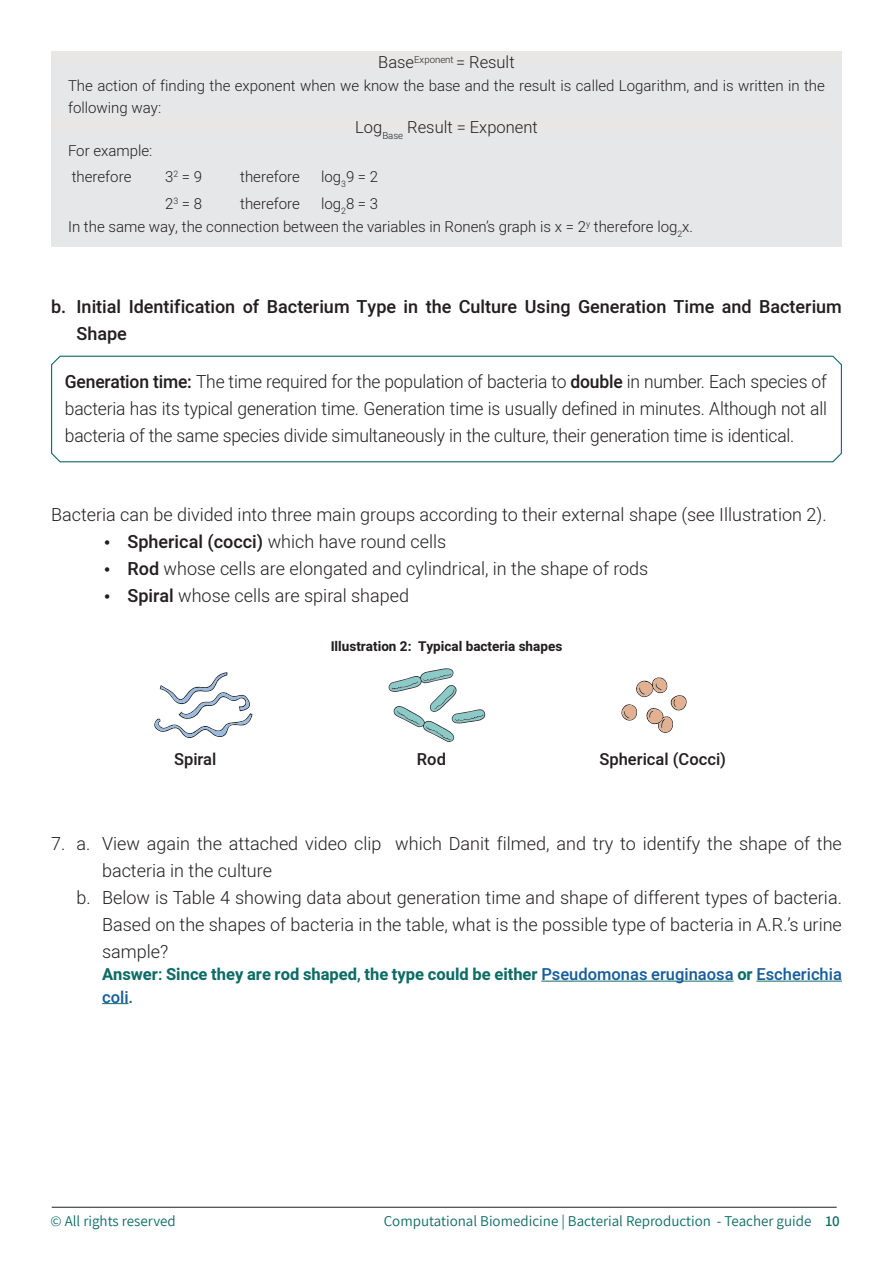
<style>
.page{position:relative;width:893px;height:1263px;background:#fff}
.page>*{position:absolute;margin:0;border:0;box-sizing:border-box;transform-origin:0 0}
.t1{font:300 18px/27px "Heebo";color:#231f20}
.t2{font:500 18px "Heebo";color:#231f20}
.t3{font:700 16.5px/22.5px "Heebo";color:#0d6c66}
.t4{font:500 16.5px "Heebo";color:#231f20}
.t5{font:300 16.5px "Heebo";color:#231f20}
.t6{font:300 15px/22.5px "Heebo";color:#231f20}
.t7{font:15px "Assistant";color:#0d6c66}
.t8{font:600 15px "Assistant";color:#0d6c66}
.t9{font:700 13.5px "Heebo";color:#231f20}
.t10{font:300 9.6px "Heebo";color:#231f20}
.t11{font:300 8.7px "Heebo";color:#231f20}
.s1{font-size:16.5px}
.s2{font-size:15px}
.s3{font-weight:500}
.s4{font-weight:500;color:#175d9e}
</style>
<div class="page">
<hr style="left:52px;top:1207px;width:785px;height:1px;background:#231f20">
<div style="left:51px;top:51px;width:791px;height:24px;background:#e8e7e6"></div>
<div style="left:51px;top:67px;width:791px;height:61px;background:#e6e7e9"></div>
<div style="left:51px;top:116px;width:791px;height:24px;background:#e8e7e6"></div>
<div style="left:51px;top:131px;width:791px;height:39px;background:#e6e7e9"></div>
<div style="left:51px;top:158px;width:791px;height:39px;background:#e6e7e9"></div>
<div style="left:51px;top:185px;width:791px;height:39px;background:#e6e7e9"></div>
<div style="left:51px;top:207px;width:791px;height:39px;background:#e6e7e9"></div>
<hr style="left:541px;top:981px;width:193px;height:1px;background:#0d6c66">
<hr style="left:756px;top:981px;width:86px;height:1px;background:#0d6c66">
<svg style="left:102px;top:1003px;width:27px;height:1px"></svg>
<svg style="left:51px;top:355px;width:791px;height:108px"></svg>
<svg style="left:621px;top:677px;width:66px;height:56px"></svg>
<svg style="left:388px;top:668px;width:98px;height:74px"></svg>
<svg style="left:154px;top:672px;width:98px;height:66px"></svg>
<p class="t5" style="left:456px;top:51px;width:60px">= Result</p>
<p class="t10" style="left:378px;top:53px;width:77px"><span class="s1">Base</span>Exponent</p>
<p class="t6" style="left:68px;top:74px;width:758px">The action of finding the exponent when we know the base and the result is called Logarithm, and is written in the following way:</p>
<p class="t5" style="left:407px;top:116px;width:132px">Result = Exponent</p>
<p class="t10" style="left:355px;top:129px;width:50px"><sup>Log</sup>Base</p>
<p class="t6" style="left:68px;top:139px;width:86px">For example:</p>
<p class="t6" style="left:72px;top:166px;width:61px">therefore</p>
<p class="t6" style="left:165px;top:166px;width:39px">3<sup>2</sup> =9</p>
<p class="t6" style="left:165px;top:192px;width:39px">2<sup>3</sup> =8</p>
<p class="t6" style="left:240px;top:166px;width:61px">therefore</p>
<p class="t6" style="left:240px;top:192px;width:61px">therefore</p>
<p class="t6" style="left:321px;top:166px;width:59px">log 2=9</p>
<p class="t11" style="left:341px;top:178px;width:6px">3</p>
<p class="t6" style="left:321px;top:192px;width:59px">log 3=8</p>
<p class="t11" style="left:341px;top:205px;width:6px">2</p>
<p class="t6" style="left:594px;top:215px;width:101px">therefore log .x</p>
<p class="t6" style="left:68px;top:215px;width:507px">In the same way, the connection between the variables in Ronens’ graph is x =</p>
<p class="t11" style="left:677px;top:227px;width:6px">2</p>
<p class="t11" style="left:578px;top:218px;width:14px">y<span class="s2">2</span></p>
<p class="t2" style="left:51px;top:294px;width:17px">.b</p>
<p class="t2" style="left:77px;top:294px;width:767px">Initial Identification of Bacterium Type in the Culture Using Generation Time and Bacterium</p>
<p class="t2" style="left:77px;top:321px;width:52px">Shape</p>
<p class="t1" style="left:65px;top:368px;width:764px;text-align:justify"><span class="s3">Generation time:</span> The time required for the population of bacteria to <span class="s3">double</span> in number. Each species of bacteria has its typical generation time. Generation time is usually defined in minutes. Although not all bacteria of the same species divide simultaneously in the culture, their generation time is identical.</p>
<p class="t1" style="left:128px;top:500px;width:701px;text-indent:-77px">Bacteria can be divided into three main groups according to their external shape (see Illustration . (2<br><span class="s3">Spherical (cocci)</span> which have round cells<br><span class="s3">Rod</span> whose cells are elongated and cylindrical in, the shape of rods<br><span class="s3">Spiral</span> whose cells are spiral shaped</p>
<p class="t9" style="left:418px;top:636px;width:146px">Typical bacteria shapes</p>
<p class="t9" style="left:331px;top:636px;width:82px">Illustration 2:</p>
<p class="t4" style="left:174px;top:748px;width:44px">Spiral</p>
<p class="t4" style="left:417px;top:748px;width:31px">Rod</p>
<p class="t4" style="left:599px;top:748px;width:128px">Spherical (Cocci(</p>
<p class="t1" style="left:51px;top:830px;width:16px">7.</p>
<p class="t1" style="left:77px;top:830px;width:15px">.a</p>
<p class="t1" style="left:77px;top:884px;width:16px">.b</p>
<p class="t1" style="left:102px;top:830px;width:281px">View again the attached video clip</p>
<p class="t1" style="left:395px;top:830px;width:448px">which Danit filmed, and try to identify the shape of the</p>
<p class="t1" style="left:102px;top:857px;width:741px">bacteria in the culture<br>Below is Table 4 showing data about generation time and shape of different types of bacteria.</p>
<p class="t1" style="left:102px;top:911px;width:741px">Based on the shapes of bacteria in the table, what is the possible type of bacteria in A R. s’. urine sample?</p>
<p class="t3" style="left:102px;top:964px;width:741px">Answer<span class="s3">:</span> Since they are rod shaped<span class="s3">,</span> the type could be either <span class="s4">Pseudomonas eruginaosa</span> or <span class="s4">Escherichia coli</span><span class="s3">.</span></p>
<p class="t7" style="left:51px;top:1211px;width:127px">© All rights reserved</p>
<p class="t7" style="left:384px;top:1211px;width:429px">Computational Biomedicine | Bacterial Reproduction - Teacher guide</p>
<p class="t8" style="left:825px;top:1211px;width:16px">10</p>
</div>
